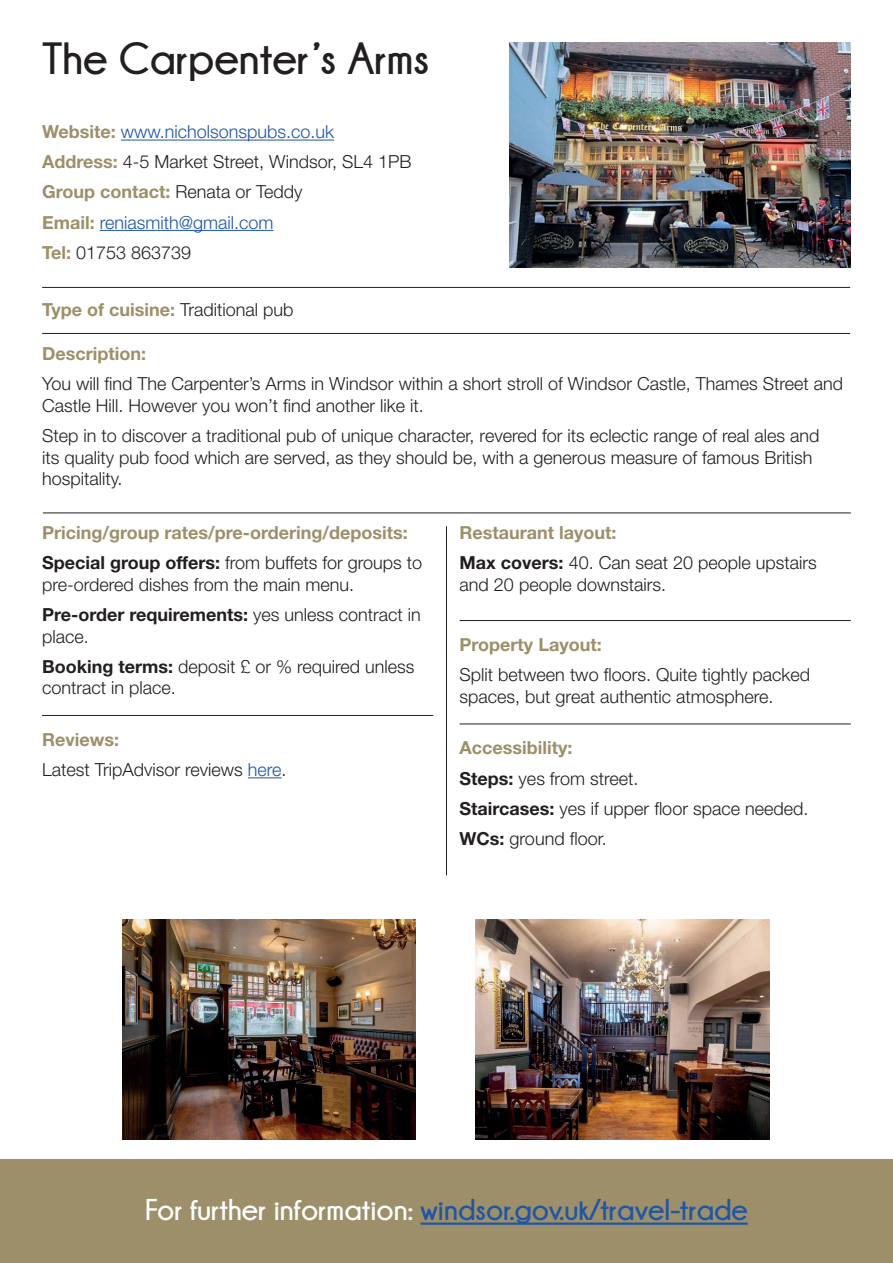
<style>
.page{position:relative;width:893px;height:1263px;background:#fff}
.page>*{position:absolute;margin:0;border:0;box-sizing:border-box;transform-origin:0 0}
.t1{font:700 45px "Champagne&Limousines";color:#231f20}
.t2{font:700 30px "Champagne&Limousines";color:#1e56a6}
.t3{font:300 18px/21.6px "Helvetica Neue LT Std";color:#231f20}
.t4{font:700 18px "Helvetica Neue LT Std";color:#9d8f69}
.t5{font:300 18px "Helvetica Neue LT Std";color:#1e56a6}
.s1{font-weight:700;color:#9d8f69}
.s2{font-weight:300;color:#231f20}
.s3{font-weight:700}
.s4{color:#1e56a6}
.s5{color:#fff}
</style>
<div class="page">
<div style="left:0;top:1159px;width:893px;height:104px;background:#9d8f69"></div>
<hr style="left:421px;top:1222px;width:327px;height:3px;background:#1e56a6">
<hr style="left:121px;top:140px;width:213px;height:1px;background:#1e56a6">
<hr style="left:100px;top:230px;width:173px;height:1px;background:#1e56a6">
<hr style="left:248px;top:777px;width:34px;height:1px;background:#1e56a6">
<hr style="left:42px;top:715px;width:391px;height:1px;background:#231f20">
<img style="left:510px;top:43px;width:340px;height:225px">
<img style="left:123px;top:919px;width:293px;height:220px">
<img style="left:476px;top:919px;width:293px;height:220px">
<hr style="left:446px;top:526px;width:1px;height:349px;background:#231f20">
<hr style="left:460px;top:620px;width:391px;height:1px;background:#231f20">
<hr style="left:460px;top:723px;width:391px;height:1px;background:#231f20">
<hr style="left:42px;top:287px;width:808px;height:1px;background:#231f20">
<hr style="left:42px;top:333px;width:808px;height:1px;background:#231f20">
<hr style="left:43px;top:512px;width:808px;height:1px;background:#231f20">
<p class="t1" style="left:42px;top:34px;width:389px">The Carpenter’s Arms</p>
<p class="t5" style="left:42px;top:121px;width:294px"><span class="s1">Website:</span> www.nicholsonspubs.co.uk</p>
<p class="t3" style="left:42px;top:151px;width:371px"><span class="s1">Address:</span> 4-5 Market Street, Windsor, SL4 1PB</p>
<p class="t4" style="left:42px;top:181px;width:262px">Group contact: <span class="s2">Renata or Teddy</span></p>
<p class="t5" style="left:42px;top:211px;width:233px"><span class="s1">Email:</span> reniasmith@gmail.com</p>
<p class="t3" style="left:42px;top:241px;width:151px"><span class="s1">Tel:</span> 01753 863739</p>
<p class="t4" style="left:42px;top:298px;width:253px">Type of cuisine: <span class="s2">Traditional pub</span></p>
<p class="t4" style="left:42px;top:343px;width:105px">Description:</p>
<p class="t3" style="left:42px;top:373px;width:802px">You will find The Carpenter’s Arms in Windsor within a short stroll of Windsor Castle, Thames Street and<br>Castle Hill. However you won’t find another like it.</p>
<p class="t3" style="left:42px;top:425px;width:779px">Step in to discover a traditional pub of unique character, revered for its eclectic range of real ales and its quality pub food which are served, as they should be, with a generous measure of famous British hospitality.</p>
<p class="t4" style="left:42px;top:521px;width:367px">Pricing/group rates/pre-ordering/deposits:</p>
<p class="t3" style="left:42px;top:552px;width:382px"><span class="s3">Special group offers:</span> from buffets for groups to pre-ordered dishes from the main menu.</p>
<p class="t3" style="left:42px;top:603px;width:380px"><span class="s3">Pre-order requirements:</span> yes unless contract in place.</p>
<p class="t3" style="left:42px;top:655px;width:374px"><span class="s3">Booking terms:</span> deposit £ or % required unless contract in place.</p>
<p class="t4" style="left:42px;top:728px;width:78px">Reviews:</p>
<p class="t3" style="left:42px;top:758px;width:246px">Latest TripAdvisor reviews <span class="s4">here</span>.</p>
<p class="t4" style="left:460px;top:521px;width:159px">Restaurant layout:</p>
<p class="t3" style="left:460px;top:552px;width:359px"><span class="s3">Max covers:</span> 40. Can seat 20 people upstairs and 20 people downstairs.</p>
<p class="t4" style="left:460px;top:633px;width:144px">Property Layout:</p>
<p class="t3" style="left:460px;top:663px;width:352px">Split between two floors. Quite tightly packed spaces, but great authentic atmosphere.</p>
<p class="t4" style="left:460px;top:737px;width:114px">Accessibility:</p>
<p class="t3" style="left:460px;top:767px;width:180px"><span class="s3">Steps:</span> yes from street.</p>
<p class="t3" style="left:460px;top:797px;width:350px"><span class="s3">Staircases:</span> yes if upper floor space needed.</p>
<p class="t3" style="left:460px;top:827px;width:149px"><span class="s3">WCs:</span> ground floor.</p>
<h2 class="t2" style="left:145px;top:1193px;width:604px"><span class="s5">For further information:</span> windsor.gov.uk/travel-trade</h2>
</div>
